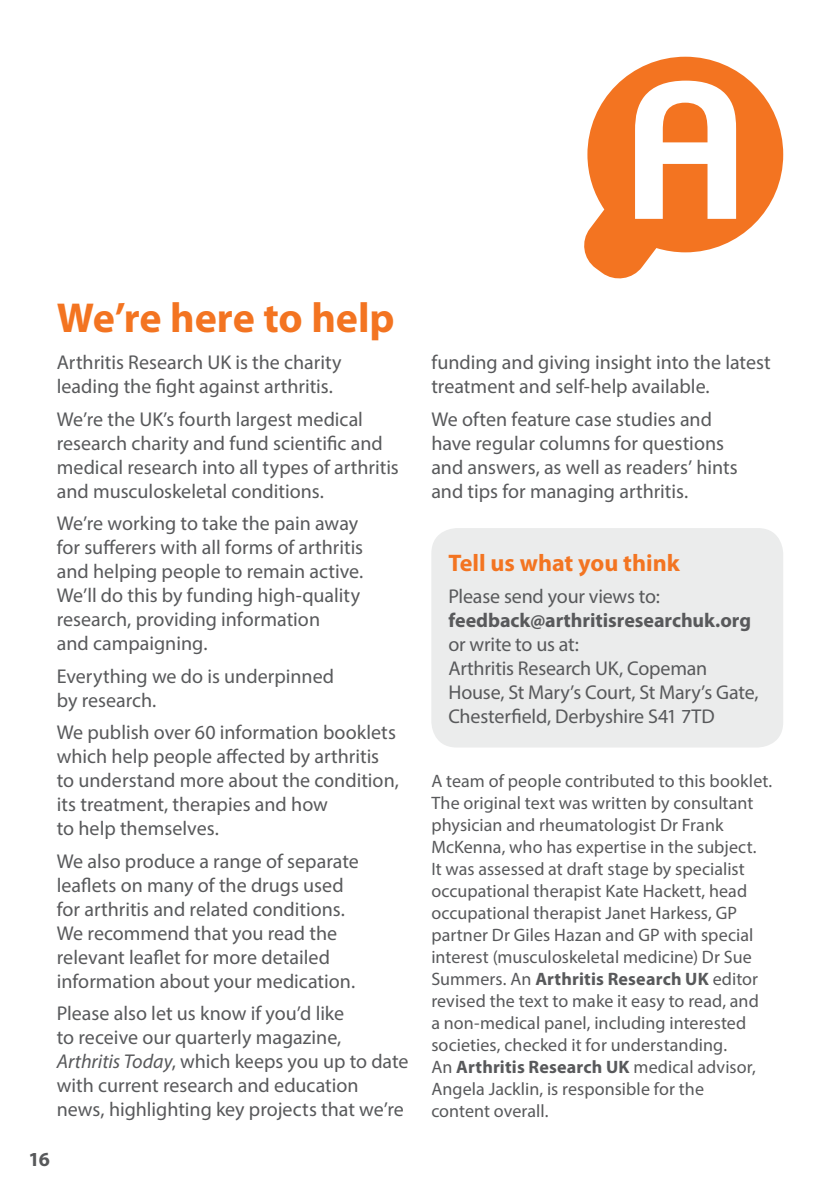
<style>
.page{position:relative;width:840px;height:1191px;background:#fff}
.page>*{position:absolute;margin:0;border:0;box-sizing:border-box;transform-origin:0 0}
.t1{font:700 42px "Myriad Pro";letter-spacing:-.005em;color:#f37421}
.t2{font:700 24px "Myriad Pro";color:#f37421}
.t3{font:20px/24px "Myriad Pro";color:#58595b}
.t4{font:700 20px "Myriad Pro";letter-spacing:-.005em;color:#58595b}
.t5{font:18px/22px "Myriad Pro";letter-spacing:.005em;color:#58595b}
.s1{font-style:italic}
.s2{font-weight:700}
</style>
<div class="page">
<svg style="left:584px;top:57px;width:198px;height:221px;fill:#f37421"></svg>
<div style="left:431px;top:528px;width:351px;height:219px;background:#ebecec;border-radius:26px"></div>
<h1 class="t1" style="left:57px;top:291px;width:339px">We’re here to help</h1>
<p class="t3" style="left:57px;top:350px;width:286px">Arthritis Research UK is the charity leading the fight against arthritis.</p>
<p class="t3" style="left:57px;top:407px;width:343px">We’re the UK’s fourth largest medical research charity and fund scientific and medical research into all types of arthritis and musculoskeletal conditions.</p>
<p class="t3" style="left:57px;top:511px;width:308px">We’re working to take the pain away for sufferers with all forms of arthritis and helping people to remain active.<br>We’ll do this by funding high-quality research, providing information<br>and campaigning.</p>
<p class="t3" style="left:57px;top:664px;width:279px">Everything we do is underpinned by research.</p>
<p class="t3" style="left:57px;top:720px;width:343px">We publish over 60 information booklets which help people affected by arthritis to understand more about the condition, its treatment, therapies and how<br>to help themselves.</p>
<p class="t3" style="left:57px;top:849px;width:303px">We also produce a range of separate leaflets on many of the drugs used for arthritis and related conditions.<br>We recommend that you read the relevant leaflet for more detailed information about your medication.</p>
<p class="t3" style="left:57px;top:1001px;width:353px">Please also let us know if you’d like<br>to receive our quarterly magazine, <span class="s1">Arthritis Today</span>, which keeps you up to date with current research and education news, highlighting key projects that we’re</p>
<p class="t4" style="left:28px;top:1146px;width:23px">16</p>
<p class="t3" style="left:431px;top:350px;width:341px">funding and giving insight into the latest treatment and self-help available.</p>
<p class="t3" style="left:431px;top:407px;width:308px">We often feature case studies and have regular columns for questions and answers, as well as readers’ hints and tips for managing arthritis.</p>
<p class="t2" style="left:448px;top:547px;width:233px">Tell us what you think</p>
<p class="t3" style="left:448px;top:584px;width:213px">Please send your views to:</p>
<p class="t4" style="left:448px;top:607px;width:304px">feedback@arthritisresearchuk.org</p>
<p class="t3" style="left:448px;top:632px;width:311px">or write to us at:<br>Arthritis Research UK, Copeman<br>House, St Mary’s Court, St Mary’s Gate,<br>Chesterfield, Derbyshire S41 7TD</p>
<p class="t5" style="left:431px;top:770px;width:342px">A team of people contributed to this booklet.<br>The original text was written by consultant physician and rheumatologist Dr Frank McKenna, who has expertise in the subject.<br>It was assessed at draft stage by specialist occupational therapist Kate Hackett, head occupational therapist Janet Harkess, GP partner Dr Giles Hazan and GP with special interest (musculoskeletal medicine) Dr Sue Summers. An <span class="s2">Arthritis Research UK</span> editor revised the text to make it easy to read, and<br>a non-medical panel, including interested societies, checked it for understanding.<br>An <span class="s2">Arthritis Research UK</span> medical advisor, Angela Jacklin, is responsible for the<br>content overall.</p>
</div>
